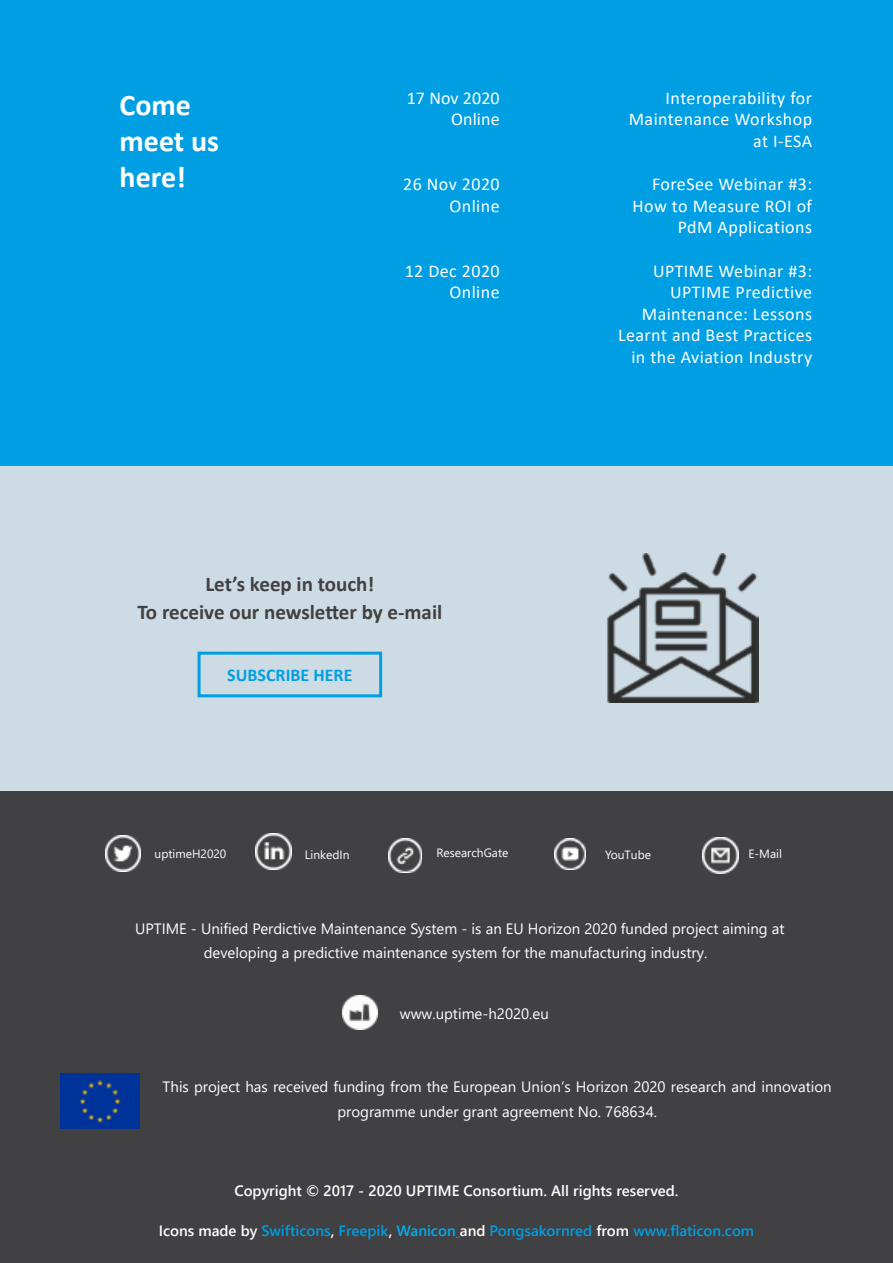
<style>
.page{position:relative;width:893px;height:1263px;background:#fff}
.page>*{position:absolute;margin:0;border:0;box-sizing:border-box;transform-origin:0 0}
.t1{font:700 30px/36px "Calibri";color:#fff}
.t2{font:700 21px/28.5px "Calibri";color:#414042;text-align:center}
.t3{font:18px/21.6px "Calibri";letter-spacing:.025em;color:#fff;text-align:right}
.t4{font:18px/21.6px "Calibri";letter-spacing:.005em;color:#fff;text-align:right}
.t5{font:700 18px "Calibri";color:#009fe3}
.t6{font:15px/24px "Segoe UI";color:#fff;text-align:center}
.t7{font:600 15px "Segoe UI";color:#009ee3}
.t8{font:600 15px "Segoe UI";color:#fff}
.t9{font:12px "Segoe UI";color:#fff}
.s1{color:#fff}
.s2{color:#00aeef}
</style>
<div class="page">
<div style="left:0;top:791px;width:893px;height:472px;background:#414042"></div>
<img style="left:256px;top:834px;width:36px;height:36px">
<img style="left:105px;top:836px;width:35px;height:36px">
<img style="left:702px;top:837px;width:36px;height:36px">
<img style="left:342px;top:996px;width:35px;height:34px">
<img style="left:389px;top:839px;width:33px;height:33px">
<img style="left:554px;top:839px;width:31px;height:31px">
<img style="left:61px;top:1073px;width:78px;height:55px">
<div style="left:0;top:466px;width:893px;height:325px;background:#cddce4"></div>
<div style="left:198px;top:652px;width:184px;height:45px;border:3px solid #009fe3"></div>
<img style="left:607px;top:554px;width:151px;height:148px">
<div style="left:0;top:0;width:893px;height:466px;background:#009ee3"></div>
<h1 class="t1" style="left:120px;top:87px;width:101px">Come meet us here!</h1>
<p class="t4" style="left:407px;top:87px;width:94px">17 Nov 2020<br>Online</p>
<p class="t3" style="left:403px;top:173px;width:98px">26 Nov 2020<br>Online</p>
<p class="t3" style="left:405px;top:259px;width:97px">12 Dec 2020<br>Online</p>
<h2 class="t2" style="left:137px;top:569px;width:306px">Let’s keep in touch!<br>To receive our newsletter by e-mail</h2>
<p class="t5" style="left:227px;top:662px;width:127px">SUBSCRIBE HERE</p>
<p class="t3" style="left:629px;top:87px;width:185px">Interoperability for<br>Maintenance Workshop at I-ESA</p>
<p class="t3" style="left:633px;top:173px;width:181px">ForeSee Webinar #3:<br>How to Measure ROI of<br>PdM Applications</p>
<p class="t3" style="left:618px;top:259px;width:196px">UPTIME Webinar #3:<br>UPTIME Predictive<br>Maintenance: Lessons<br>Learnt and Best Practices in the Aviation Industry</p>
<p class="t9" style="left:155px;top:842px;width:73px">uptimeH2020</p>
<p class="t9" style="left:305px;top:843px;width:46px">LinkedIn</p>
<p class="t9" style="left:437px;top:841px;width:73px">ResearchGate</p>
<p class="t9" style="left:605px;top:843px;width:47px">YouTube</p>
<p class="t9" style="left:748px;top:843px;width:35px">E-Mail</p>
<p class="t6" style="left:135px;top:915px;width:651px">UPTIME - Unified Perdictive Maintenance System - is an EU Horizon 2020 funded project aiming at developing a predictive maintenance system for the manufacturing industry.</p>
<p class="t6" style="left:400px;top:1000px;width:150px">www.uptime-h2020.eu</p>
<p class="t6" style="left:163px;top:1072px;width:670px;line-height:25.5px">This project has received funding from the European Union‘s Horizon 2020 research and innovation programme under grant agreement No. 768634.</p>
<p class="t8" style="left:234px;top:1177px;width:446px">Copyright © 2017 - 2020 UPTIME Consortium. All rights reserved.</p>
<p class="t7" style="left:159px;top:1216px;width:597px"><span class="s1">Icons made by</span> Swifticons<span class="s1">,</span> Freepik<span class="s1">,</span> <span class="s2">Wanicon</span> <span class="s1">and</span> Pongsakornred <span class="s1">from</span> www.flaticon.com</p>
</div>
